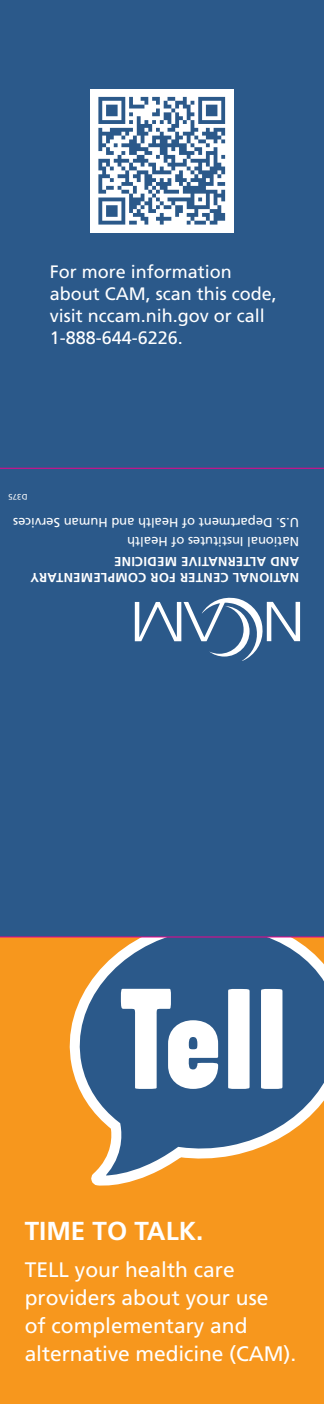
<style>
.page{position:relative;width:324px;height:1404px;background:#fff}
.page>*{position:absolute;margin:0;border:0;box-sizing:border-box;transform-origin:0 0}
.t1{font:700 26px "Frutiger";color:#fff}
.t2{font:21px/28px "Frutiger";color:#fff}
.t3{font:18px/22px "Frutiger";color:#fff}
.t4{font:13px "Frutiger";color:#fff}
.t5{font:700 13px/15.8px "Frutiger";letter-spacing:.025em;color:#fff}
.t6{font:8px "Frutiger";color:#fff}
</style>
<div class="page">
<div style="left:0;top:925px;width:324px;height:479px;background:#f7971d"></div>
<svg style="left:70px;top:938px;width:254px;height:248px"></svg>
<svg style="left:121px;top:989px;width:97px;height:100px;background:#a1b5cb"></svg>
<svg style="left:228px;top:989px;width:22px;height:100px;background:#f8fafb"></svg>
<div style="left:261px;top:989px;width:21px;height:100px;background:#fff"></div>
<div style="left:0;top:0;width:324px;height:937px;background:#2b598a"></div>
<div style="left:90px;top:89px;width:144px;height:144px;background:#fff"></div>
<img style="left:98px;top:96px;width:128px;height:129px">
<svg style="left:135px;top:597px;width:165px;height:64px"></svg>
<hr style="left:0;top:936px;width:324px;height:2px;background:#ed028c">
<hr style="left:0;top:468px;width:324px;height:1px;background:#ed028c">
<p class="t3" style="left:50px;top:261px;width:229px">For more information about CAM, scan this code, visit nccam.nih.gov or call</p>
<p class="t3" style="left:50px;top:327px;width:135px">1-888-644-6226.</p>
<p class="t6" style="left:27px;top:502px;width:21px;rotate:-180deg">D375</p>
<p class="t4" style="left:299px;top:530px;width:288px;rotate:-180deg">U.S. Department of Health and Human Services</p>
<p class="t4" style="left:299px;top:550px;width:173px;rotate:-180deg">National Institutes of Health</p>
<p class="t5" style="left:299px;top:585px;width:270px;rotate:-180deg">NATIONAL CENTER FOR COMPLEMENTARY<br>AND ALTERNATIVE MEDICINE</p>
<p class="t1" style="left:25px;top:1216px;width:180px">TIME TO TALK.</p>
<p class="t2" style="left:25px;top:1256px;width:273px">TELL your health care providers about your use<br>of complementary and alternative medicine (CAM).</p>
</div>
